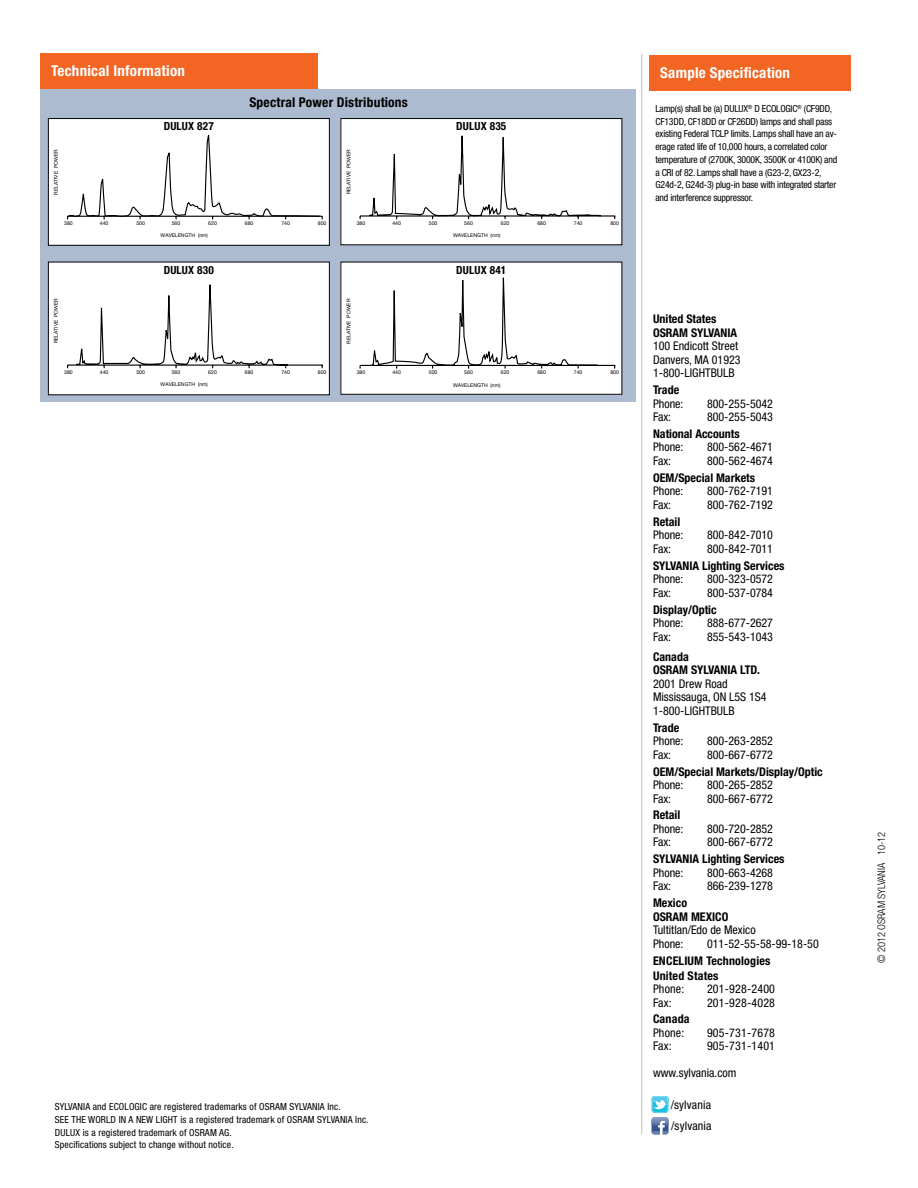
<style>
.page{position:relative;width:918px;height:1188px;background:#fff}
.page>*{position:absolute;margin:0;border:0;box-sizing:border-box;transform-origin:0 0}
.t1{font:700 condensed 15px "Helvetica Neue";letter-spacing:.015em;color:#fff}
.t2{font:700 condensed 13.5px "Helvetica Neue";letter-spacing:.015em;color:#000}
.t3{font:condensed 12px/13.5px "Helvetica Neue";color:#000}
.t4{font:700 condensed 12px/13.5px "Helvetica Neue";color:#000}
.t5{font:700 condensed 11.25px "Helvetica Neue";letter-spacing:.015em;color:#000}
.t6{font:300 condensed 10.5px "Helvetica Neue";color:#000}
.t7{font:condensed 9.75px/12.8px "Helvetica Neue";letter-spacing:-.02em;color:#000}
.t8{font:condensed 9.75px/12.8px "Helvetica Neue";letter-spacing:.015em;color:#000}
.t9{font:5.1px "Helvetica Neue";color:#000}
</style>
<div class="page">
<hr style="left:641px;top:54px;width:1px;height:1080px;background:#bcbec0">
<div style="left:650px;top:55px;width:201px;height:36px;background:#f26522"></div>
<div style="left:41px;top:89px;width:595px;height:313px;background:#acbbcf"></div>
<div style="left:40px;top:53px;width:278px;height:36px;background:#f26522"></div>
<div style="left:48px;top:119px;width:281px;height:126px;background:#fff"></div>
<svg style="left:67px;top:134px;width:256px;height:85px"></svg>
<div style="left:48px;top:118px;width:282px;height:128px;border:1px solid #000"></div>
<div style="left:48px;top:262px;width:281px;height:133px;background:#fff"></div>
<svg style="left:67px;top:284px;width:256px;height:85px"></svg>
<div style="left:48px;top:262px;width:282px;height:133px;border:1px solid #000"></div>
<div style="left:341px;top:119px;width:281px;height:126px;background:#fff"></div>
<svg style="left:359px;top:135px;width:257px;height:85px"></svg>
<div style="left:340px;top:118px;width:282px;height:127px;border:1px solid #000"></div>
<div style="left:341px;top:262px;width:281px;height:132px;background:#fff"></div>
<svg style="left:359px;top:277px;width:257px;height:92px"></svg>
<div style="left:340px;top:262px;width:282px;height:133px;border:1px solid #000"></div>
<svg style="left:652px;top:1096px;width:17px;height:38px"></svg>
<p class="t1" style="left:51px;top:62px;width:135px">Technical Information</p>
<p class="t9" style="left:53px;top:195px;width:46px;rotate:-90deg">RELATIVE POWER</p>
<p class="t5" style="left:164px;top:120px;width:52px">DULUX 827</p>
<p class="t2" style="left:249px;top:94px;width:160px">Spectral Power Distributions</p>
<p class="t9" style="left:346px;top:194px;width:46px;rotate:-90deg">RELATIVE POWER</p>
<p class="t5" style="left:456px;top:120px;width:52px">DULUX 835</p>
<p class="t9" style="left:64px;top:220px;width:10px">380</p>
<p class="t9" style="left:100px;top:220px;width:10px">440</p>
<p class="t9" style="left:136px;top:220px;width:10px">500</p>
<p class="t9" style="left:172px;top:220px;width:10px">560</p>
<p class="t9" style="left:208px;top:220px;width:10px">620</p>
<p class="t9" style="left:245px;top:220px;width:10px">680</p>
<p class="t9" style="left:281px;top:220px;width:10px">740</p>
<p class="t9" style="left:318px;top:220px;width:10px">800</p>
<p class="t9" style="left:357px;top:220px;width:10px">380</p>
<p class="t9" style="left:392px;top:220px;width:10px">440</p>
<p class="t9" style="left:429px;top:220px;width:10px">500</p>
<p class="t9" style="left:464px;top:220px;width:10px">560</p>
<p class="t9" style="left:501px;top:220px;width:10px">620</p>
<p class="t9" style="left:537px;top:220px;width:10px">680</p>
<p class="t9" style="left:574px;top:220px;width:10px">740</p>
<p class="t9" style="left:610px;top:220px;width:10px">800</p>
<p class="t9" style="left:161px;top:233px;width:49px">WAVELENGTH (nm)</p>
<p class="t9" style="left:453px;top:232px;width:49px">WAVELENGTH (nm)</p>
<p class="t5" style="left:164px;top:263px;width:52px">DULUX 830</p>
<p class="t5" style="left:456px;top:263px;width:52px">DULUX 841</p>
<p class="t9" style="left:53px;top:343px;width:46px;rotate:-90deg">RELATIVE POWER</p>
<p class="t9" style="left:346px;top:344px;width:46px;rotate:-90deg">RELATIVE POWER</p>
<p class="t9" style="left:64px;top:369px;width:10px">380</p>
<p class="t9" style="left:100px;top:369px;width:10px">440</p>
<p class="t9" style="left:136px;top:369px;width:10px">500</p>
<p class="t9" style="left:172px;top:369px;width:10px">560</p>
<p class="t9" style="left:208px;top:369px;width:10px">620</p>
<p class="t9" style="left:245px;top:369px;width:10px">680</p>
<p class="t9" style="left:281px;top:369px;width:10px">740</p>
<p class="t9" style="left:318px;top:369px;width:10px">800</p>
<p class="t9" style="left:357px;top:369px;width:10px">380</p>
<p class="t9" style="left:392px;top:369px;width:10px">440</p>
<p class="t9" style="left:429px;top:369px;width:10px">500</p>
<p class="t9" style="left:464px;top:369px;width:10px">560</p>
<p class="t9" style="left:501px;top:369px;width:10px">620</p>
<p class="t9" style="left:537px;top:369px;width:10px">680</p>
<p class="t9" style="left:574px;top:369px;width:10px">740</p>
<p class="t9" style="left:610px;top:369px;width:10px">800</p>
<p class="t9" style="left:161px;top:381px;width:49px">WAVELENGTH (nm)</p>
<p class="t9" style="left:453px;top:382px;width:49px">WAVELENGTH (nm)</p>
<p class="t8" style="left:55px;top:1100px;width:315px;text-indent:38px">and ECOLOGIC are registered trademarks of OSRAM SYLVANIA Inc.<br>SEE THE WORLD IN A NEW LIGHT is a registered trademark of OSRAM SYLVANIA Inc.<br>DULUX is a registered trademark of OSRAM AG.<br>Specifications subject to change without notice.</p>
<p class="t7" style="left:55px;top:1100px;width:11px">Sylvania</p>
<p class="t1" style="left:660px;top:64px;width:131px">Sample Specification</p>
<p class="t7" style="left:656px;top:102px;width:183px">Lamp(s) shall be (a) DULUX<sup>®</sup> D ECOLOGIC<sup>®</sup> (CF9DD, CF13DD, CF18DD or CF26DD) lamps and shall pass existing Federal TCLP limits. Lamps shall have an av&shy;erage rated life of 10,000 hours, a correlated color temperature of (2700K, 3000K, 3500K or 4100K) and a CRI of 82. Lamps shall have a (G23-2, GX23-2, G24d-2, G24d-3) plug-in base with integrated starter and interference suppressor.</p>
<p class="t4" style="left:653px;top:312px;width:86px">United States<br>OSRAM SYLVANIA</p>
<p class="t3" style="left:653px;top:339px;width:89px">100 Endicott Street<br>Danvers, MA 01923<br>1-800-LIGHTBULB</p>
<p class="t4" style="left:653px;top:383px;width:28px">Trade</p>
<p class="t3" style="left:653px;top:397px;width:32px">Phone:</p>
<p class="t3" style="left:707px;top:397px;width:68px">800-255-5042</p>
<p class="t3" style="left:653px;top:410px;width:20px">Fax:</p>
<p class="t3" style="left:707px;top:410px;width:68px">800-255-5043</p>
<p class="t4" style="left:653px;top:427px;width:88px">National Accounts</p>
<p class="t3" style="left:653px;top:440px;width:32px">Phone:</p>
<p class="t3" style="left:707px;top:440px;width:68px">800-562-4671</p>
<p class="t3" style="left:653px;top:454px;width:20px">Fax:</p>
<p class="t3" style="left:707px;top:454px;width:68px">800-562-4674</p>
<p class="t4" style="left:653px;top:471px;width:104px">OEM/Special Markets</p>
<p class="t3" style="left:653px;top:484px;width:32px">Phone:</p>
<p class="t3" style="left:707px;top:484px;width:68px">800-762-7191</p>
<p class="t3" style="left:653px;top:498px;width:20px">Fax:</p>
<p class="t3" style="left:707px;top:498px;width:68px">800-762-7192</p>
<p class="t4" style="left:653px;top:515px;width:29px">Retail</p>
<p class="t3" style="left:653px;top:528px;width:32px">Phone:</p>
<p class="t3" style="left:707px;top:528px;width:68px">800-842-7010</p>
<p class="t3" style="left:653px;top:542px;width:20px">Fax:</p>
<p class="t3" style="left:707px;top:542px;width:68px">800-842-7011</p>
<p class="t4" style="left:653px;top:558px;width:133px">SYLVANIA Lighting Services</p>
<p class="t3" style="left:653px;top:572px;width:32px">Phone:</p>
<p class="t3" style="left:707px;top:572px;width:68px">800-323-0572</p>
<p class="t3" style="left:653px;top:586px;width:20px">Fax:</p>
<p class="t3" style="left:707px;top:586px;width:68px">800-537-0784</p>
<p class="t4" style="left:653px;top:602px;width:65px">Display/Optic</p>
<p class="t3" style="left:653px;top:616px;width:32px">Phone:</p>
<p class="t3" style="left:707px;top:616px;width:68px">888-677-2627</p>
<p class="t3" style="left:653px;top:629px;width:20px">Fax:</p>
<p class="t3" style="left:707px;top:629px;width:68px">855-543-1043</p>
<p class="t4" style="left:653px;top:650px;width:109px">Canada<br>OSRAM SYLVANIA LTD.</p>
<p class="t3" style="left:653px;top:677px;width:115px">2001 Drew Road<br>Mississauga, ON L5S 1S4<br>1-800-LIGHTBULB</p>
<p class="t4" style="left:653px;top:720px;width:28px">Trade</p>
<p class="t3" style="left:653px;top:734px;width:32px">Phone:</p>
<p class="t3" style="left:707px;top:734px;width:68px">800-263-2852</p>
<p class="t3" style="left:653px;top:748px;width:20px">Fax:</p>
<p class="t3" style="left:707px;top:748px;width:68px">800-667-6772</p>
<p class="t4" style="left:653px;top:764px;width:171px">OEM/Special Markets/Display/Optic</p>
<p class="t3" style="left:653px;top:778px;width:32px">Phone:</p>
<p class="t3" style="left:707px;top:778px;width:68px">800-265-2852</p>
<p class="t3" style="left:653px;top:791px;width:20px">Fax:</p>
<p class="t3" style="left:707px;top:791px;width:68px">800-667-6772</p>
<p class="t4" style="left:653px;top:808px;width:29px">Retail</p>
<p class="t3" style="left:653px;top:822px;width:32px">Phone:</p>
<p class="t3" style="left:707px;top:822px;width:68px">800-720-2852</p>
<p class="t3" style="left:653px;top:835px;width:20px">Fax:</p>
<p class="t3" style="left:707px;top:835px;width:68px">800-667-6772</p>
<p class="t4" style="left:653px;top:852px;width:133px">SYLVANIA Lighting Services</p>
<p class="t3" style="left:653px;top:866px;width:32px">Phone:</p>
<p class="t3" style="left:707px;top:866px;width:68px">800-663-4268</p>
<p class="t3" style="left:653px;top:879px;width:20px">Fax:</p>
<p class="t3" style="left:707px;top:879px;width:68px">866-239-1278</p>
<p class="t4" style="left:653px;top:896px;width:77px">Mexico<br>OSRAM MEXICO</p>
<p class="t3" style="left:653px;top:923px;width:104px">Tultitlan/Edo de Mexico<br>Phone:</p>
<p class="t3" style="left:707px;top:937px;width:113px">011-52-55-58-99-18-50</p>
<p class="t4" style="left:653px;top:953px;width:119px;line-height:15px">ENCELIUM Technologies<br>United States</p>
<p class="t3" style="left:653px;top:982px;width:33px">Phone:</p>
<p class="t3" style="left:707px;top:982px;width:70px">201-928-2400</p>
<p class="t3" style="left:653px;top:995px;width:20px">Fax:</p>
<p class="t3" style="left:707px;top:995px;width:70px">201-928-4028</p>
<p class="t4" style="left:653px;top:1012px;width:38px">Canada</p>
<p class="t3" style="left:653px;top:1026px;width:33px">Phone:</p>
<p class="t3" style="left:707px;top:1026px;width:70px">905-731-7678</p>
<p class="t3" style="left:653px;top:1039px;width:20px">Fax:</p>
<p class="t3" style="left:707px;top:1039px;width:70px">905-731-1401</p>
<p class="t3" style="left:653px;top:1066px;width:85px">www.sylvania.com</p>
<p class="t3" style="left:671px;top:1094px;width:42px;line-height:21.3px">/sylvania /sylvania</p>
<p class="t6" style="left:875px;top:963px;width:133px;rotate:-90deg">© 2012 OSRAM SYLVANIA 10-12</p>
</div>
